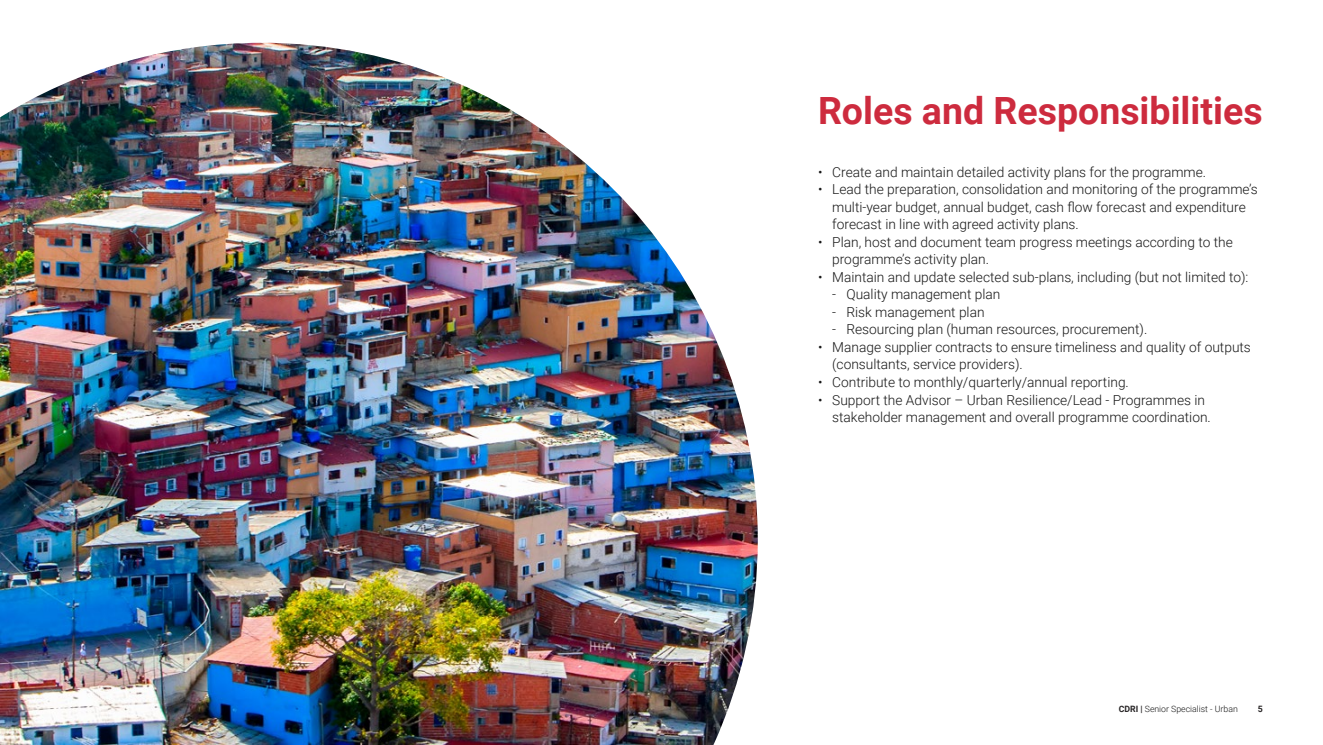
<style>
.page{position:relative;width:1323px;height:745px;background:#fff}
.page>*{position:absolute;margin:0;border:0;box-sizing:border-box;transform-origin:0 0}
.t1{font:700 37.5px "Roboto";color:#cd2b3e}
.t2{font:300 13.75px/17.5px "Roboto";color:#171717}
.t3{font:300 8.75px "Roboto";color:#171717}
.t4{font:700 8.75px "Roboto";color:#282526}
.s1{font-weight:700;color:#282526}
</style>
<div class="page">
<img style="left:0;top:43px;width:758px;height:701px">
<h2 class="t1" style="left:818px;top:84px;width:446px">Roles and Responsibilities</h2>
<p class="t2" style="left:818px;top:162px;width:390px">• Create and maintain detailed activity plans for the programme.</p>
<p class="t2" style="left:832px;top:180px;width:427px;text-indent:-14px">• Lead the preparation, consolidation and monitoring of the programme’s multi-year budget, annual budget, cash flow forecast and expenditure forecast in line with agreed activity plans.</p>
<p class="t2" style="left:832px;top:232px;width:402px;text-indent:-14px">• Plan, host and document team progress meetings according to the programme’s activity plan.</p>
<p class="t2" style="left:818px;top:267px;width:432px">• Maintain and update selected sub-plans, including (but not limited to):</p>
<p class="t2" style="left:832px;top:285px;width:170px">- Quality management plan</p>
<p class="t2" style="left:832px;top:302px;width:154px">- Risk management plan</p>
<p class="t2" style="left:832px;top:320px;width:317px">- Resourcing plan (human resources, procurement).</p>
<p class="t2" style="left:832px;top:337px;width:420px;text-indent:-14px">• Manage supplier contracts to ensure timeliness and quality of outputs (consultants, service providers).</p>
<p class="t2" style="left:818px;top:372px;width:312px">• Contribute to monthly/quarterly/annual reporting.</p>
<p class="t2" style="left:832px;top:390px;width:380px;text-indent:-14px">• Support the Advisor – Urban Resilience/Lead - Programmes in stakeholder management and overall programme coordination.</p>
<p class="t3" style="left:1119px;top:701px;width:121px"><span class="s1">CDRI |</span> Senior Specialist - Urban</p>
<p class="t4" style="left:1258px;top:701px;width:7px">5</p>
</div>
